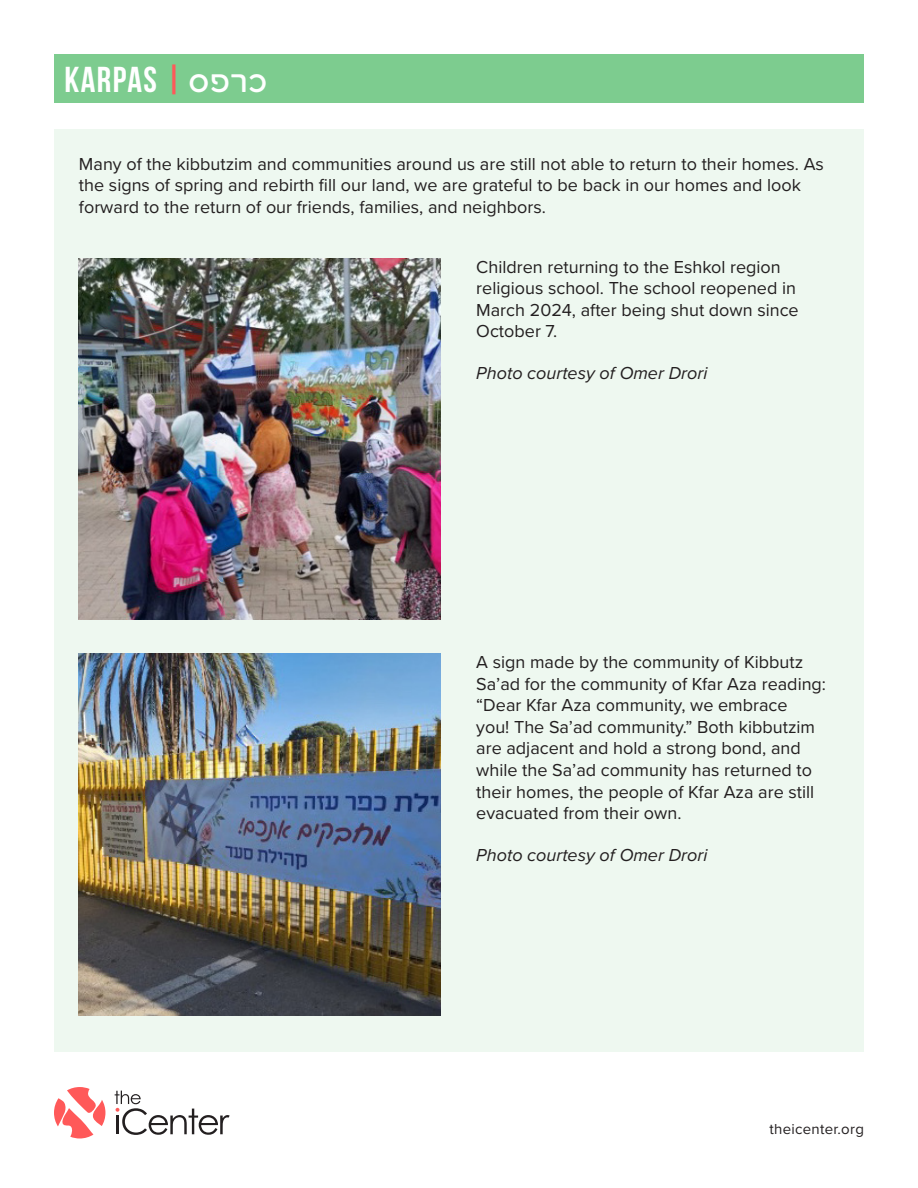
<style>
.page{position:relative;width:918px;height:1188px;background:#fff}
.page>*{position:absolute;margin:0;border:0;box-sizing:border-box;transform-origin:0 0}
.t1{font:700 36px "Bebas Neue";letter-spacing:.04em;color:#fff}
.t2{font:600 30px "Greycliff Hebrew CF";color:#fff}
.t3{font:18px/21.6px "Proxima Nova";color:#231f20}
.t4{font:italic 18px "Proxima Nova";color:#231f20}
.t5{font:15px "Proxima Nova";letter-spacing:.02em;color:#231f20}
.s1{color:#ff5959}
</style>
<div class="page">
<div style="left:54px;top:130px;width:810px;height:922px;background:#eef8f0"></div>
<div style="left:54px;top:54px;width:810px;height:49px;background:#7dcc8f"></div>
<svg style="left:54px;top:1087px;width:51px;height:51px"></svg>
<svg style="left:115px;top:1091px;width:115px;height:44px"></svg>
<img style="left:79px;top:258px;width:361px;height:362px">
<img style="left:79px;top:654px;width:361px;height:361px">
<p class="t1" style="left:64px;top:60px;width:120px">KARPAS <span class="s1">|</span></p>
<p class="t2" style="left:188px;top:64px;width:81px">ספרכ</p>
<p class="t3" style="left:79px;top:152px;width:746px">Many of the kibbutzim and communities around us are still not able to return to their homes. As the signs of spring and rebirth fill our land, we are grateful to be back in our homes and look forward to the return of our friends, families, and neighbors.</p>
<p class="t3" style="left:476px;top:255px;width:324px">Children returning to the Eshkol region religious school. The school reopened in<br>March 2024, after being shut down since<br>October 7.</p>
<p class="t4" style="left:476px;top:360px;width:233px">Photo courtesy of Omer Drori</p>
<p class="t3" style="left:476px;top:650px;width:351px">A sign made by the community of Kibbutz Sa’ad for the community of Kfar Aza reading: “Dear Kfar Aza community, we embrace<br>you! The Sa’ad community.” Both kibbutzim are adjacent and hold a strong bond, and while the Sa’ad community has returned to their homes, the people of Kfar Aza are still evacuated from their own.</p>
<p class="t4" style="left:476px;top:842px;width:233px">Photo courtesy of Omer Drori</p>
<p class="t5" style="left:769px;top:1118px;width:96px">theicenter.org</p>
</div>
